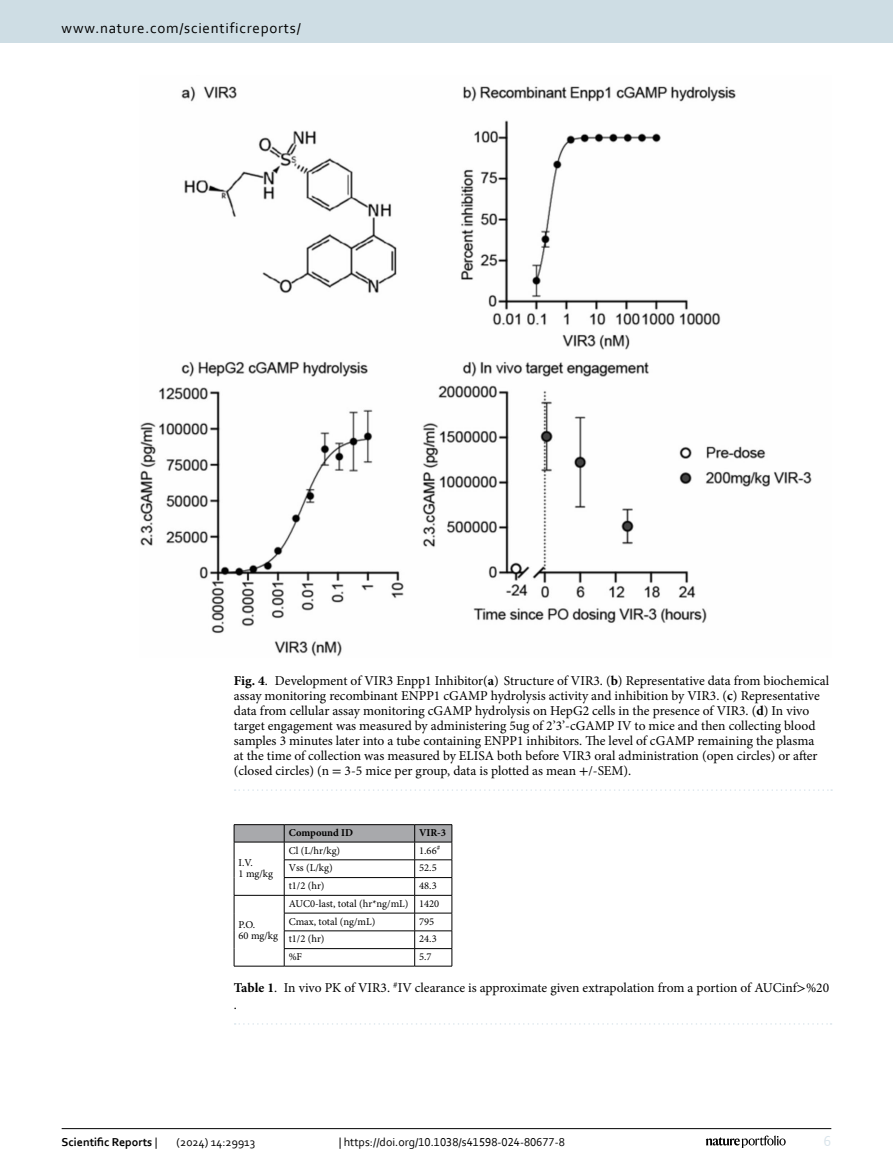
<style>
.page{position:relative;width:893px;height:1174px;background:#fff}
.page>*{position:absolute;margin:0;border:0;box-sizing:border-box;transform-origin:0 0}
.t1{font:15px "Corbel";letter-spacing:.05em;color:#000}
.t2{font:15px "Corbel";color:#d9e4eb}
.Figure_Caption{font:13.5px/15px "Minion Pro";color:#000}
.Table_Caption{font:13.5px/16.5px "Minion Pro";color:#000}
.t3{font:12px "Corbel";color:#000}
.t4{font:700 12px "Corbel";color:#000}
.Table_Body{font:10.5px "Minion Pro";color:#000}
.Table_Head{font:700 10.5px "Minion Pro";color:#000}
.s1{font-weight:700}
.s2{font-family:"STIX"}
.s3{font-weight:400}
</style>
<div class="page">
<hr style="left:284px;top:966px;width:131px;height:1px;background:#000">
<svg style="left:234px;top:824px;width:219px;height:142px"></svg>
<hr style="left:415px;top:966px;width:37px;height:1px;background:#000">
<hr style="left:234px;top:966px;width:50px;height:1px;background:#000">
<svg style="left:235px;top:1023px;width:597px;height:1px"></svg>
<img style="left:140px;top:86px;width:672px;height:571px">
<svg style="left:235px;top:789px;width:597px;height:2px"></svg>
<hr style="left:62px;top:1128px;width:769px;height:1px;background:#000">
<svg style="left:706px;top:1135px;width:80px;height:12px"></svg>
<div style="left:0;top:0;width:893px;height:43px;background:#cedde4"></div>
<p class="t1" style="left:62px;top:18px;width:241px">www.nature.com/scientificreports/</p>
<p class="Figure_Caption" style="left:234px;top:673px;width:597px"><span class="s1">Fig. 4</span>. Development of VIR3 Enpp1 Inhibitor(<span class="s1">a</span>) Structure of VIR3. (<span class="s1">b</span>) Representative data from biochemical assay monitoring recombinant ENPP1 cGAMP hydrolysis activity and inhibition by VIR3. (<span class="s1">c</span>) Representative data from cellular assay monitoring cGAMP hydrolysis on HepG2 cells in the presence of VIR3. (<span class="s1">d</span>) In vivo target engagement was measured by administering 5ug of 2’3’-cGAMP IV to mice and then collecting blood samples 3 minutes later into a tube containing ENPP1 inhibitors. The level of cGAMP remaining the plasma<br>at the time of collection was measured by ELISA both before VIR3 oral administration (open circles) or after (closed circles) (n <span class="s2">=</span> 3-5 mice per group, data is plotted as mean <span class="s2">+</span>/-SEM).</p>
<p class="Table_Body" style="left:239px;top:855px;width:16px">I.V.</p>
<p class="Table_Body" style="left:239px;top:866px;width:36px">1 mg/kg</p>
<p class="Table_Head" style="left:289px;top:825px;width:66px">Compound ID</p>
<p class="Table_Head" style="left:419px;top:825px;width:28px">VIR-3</p>
<p class="Table_Body" style="left:289px;top:843px;width:53px">Cl (L/hr/kg)</p>
<p class="Table_Body" style="left:419px;top:843px;width:23px">1.66<sup>#</sup></p>
<p class="Table_Body" style="left:289px;top:861px;width:45px">Vss (L/kg)</p>
<p class="Table_Body" style="left:419px;top:861px;width:19px">52.5</p>
<p class="Table_Body" style="left:289px;top:878px;width:37px">t1/2 (hr)</p>
<p class="Table_Body" style="left:419px;top:878px;width:19px">48.3</p>
<p class="Table_Body" style="left:289px;top:896px;width:121px">AUC0-last, total (hr*ng/mL)</p>
<p class="Table_Body" style="left:419px;top:896px;width:22px">1420</p>
<p class="Table_Body" style="left:289px;top:914px;width:88px">Cmax, total (ng/mL)</p>
<p class="Table_Body" style="left:419px;top:914px;width:17px">795</p>
<p class="Table_Body" style="left:289px;top:932px;width:37px">t1/2 (hr)</p>
<p class="Table_Body" style="left:419px;top:932px;width:19px">24.3</p>
<p class="Table_Body" style="left:289px;top:949px;width:15px">%F</p>
<p class="Table_Body" style="left:419px;top:949px;width:14px">5.7</p>
<p class="Table_Caption" style="left:234px;top:979px;width:597px"><span class="s1">Table 1</span>. In vivo PK of VIR3. <sup>#</sup>IV clearance is approximate given extrapolation from a portion of AUCinf<span class="s2">&gt;</span>%20 .</p>
<p class="Table_Body" style="left:239px;top:917px;width:18px">P.O.</p>
<p class="Table_Body" style="left:239px;top:928px;width:41px">60 mg/kg</p>
<p class="t4" style="left:62px;top:1134px;width:97px">Scientific Reports <span class="s3">|</span></p>
<p class="t3" style="left:177px;top:1134px;width:80px">(2024) 14:29913</p>
<p class="t3" style="left:339px;top:1134px;width:228px">| https://doi.org/10.1038/s41598-024-80677-8</p>
<p class="t2" style="left:824px;top:1132px;width:9px">6</p>
</div>
